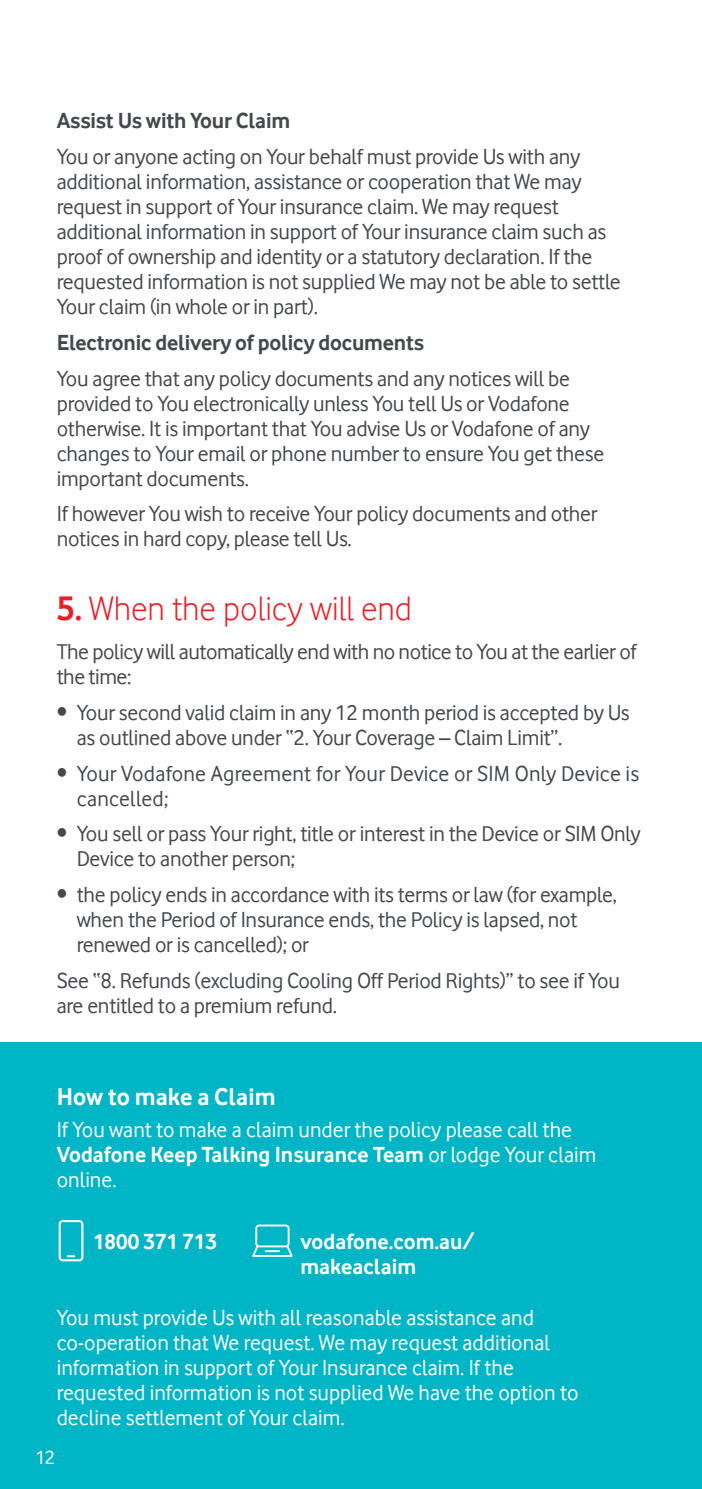
<style>
.page{position:relative;width:702px;height:1489px;background:#fff}
.page>*{position:absolute;margin:0;border:0;box-sizing:border-box;transform-origin:0 0}
.t1{font:35px "Vodafone PTY Lt";color:#ed1d24}
.t2{font:25px "Vodafone PTY Bld";color:#fff}
.t3{font:22.5px/25px "Vodafone PTY Rg";letter-spacing:-.01em;color:#44494d}
.t4{font:22.5px/25px "Vodafone PTY Rg";color:#fff}
.t5{font:22.5px/25px "Vodafone PTY Bld";color:#fff}
.t6{font:22.5px/25px "Vodafone PTY Rg";letter-spacing:.01em;color:#44494d}
.t7{font:22.5px "Vodafone PTY Bld";letter-spacing:-.01em;color:#44494d}
.t8{font:20px "Vodafone PTY Rg";color:#fff}
.s1{font-family:"Vodafone PTY Bld"}
.s2{font-family:"Vodafone PTY Rg"}
</style>
<div class="page">
<div style="left:0;top:1042px;width:702px;height:446px;background:#00b5c6"></div>
<svg style="left:252px;top:1224px;width:41px;height:32px"></svg>
<svg style="left:59px;top:1220px;width:24px;height:41px"></svg>
<p class="t7" style="left:57px;top:108px;width:235px">Assist Us with Your Claim</p>
<p class="t3" style="left:57px;top:144px;width:565px">You or anyone acting on Your behalf must provide Us with any additional information, assistance or cooperation that We may request in support of Your insurance claim. We may request additional information in support of Your insurance claim such as proof of ownership and identity or a statutory declaration. If the requested information is not supplied We may not be able to settle Your claim (in whole or in part).</p>
<p class="t7" style="left:57px;top:329px;width:369px">Electronic delivery of policy documents</p>
<p class="t3" style="left:57px;top:365px;width:549px">You agree that any policy documents and any notices will be provided to You electronically unless You tell Us or Vodafone otherwise. It is important that You advise Us or Vodafone of any changes to Your email or phone number to ensure You get these important documents.</p>
<p class="t3" style="left:57px;top:501px;width:542px">If however You wish to receive Your policy documents and other notices in hard copy, please tell Us.</p>
<h1 class="t1" style="left:57px;top:588px;width:357px"><span class="s1">5.</span> When the policy will end</h1>
<p class="t3" style="left:57px;top:639px;width:581px">The policy will automatically end with no notice to You at the earlier of the time:</p>
<p class="t3" style="left:77px;top:700px;width:554px;text-indent:-20px">• Your second valid claim in any 12 month period is accepted by Us as outlined above under “2. Your Coverage – Claim Limit”.</p>
<p class="t6" style="left:77px;top:760px;width:564px;text-indent:-20px">• Your Vodafone Agreement for Your Device or SIM Only Device is cancelled;</p>
<p class="t3" style="left:77px;top:821px;width:565px;text-indent:-20px">• You sell or pass Your right, title or interest in the Device or SIM Only<br>Device to another person;</p>
<p class="t3" style="left:77px;top:881px;width:541px;text-indent:-20px">• the policy ends in accordance with its terms or law (for example, when the Period of Insurance ends, the Policy is lapsed, not renewed or is cancelled); or</p>
<p class="t3" style="left:57px;top:967px;width:564px">See “8. Refunds (excluding Cooling Off Period Rights)” to see if You are entitled to a premium refund.</p>
<p class="t2" style="left:57px;top:1081px;width:220px">How to make a Claim</p>
<p class="t4" style="left:57px;top:1116px;width:517px">If You want to make a claim under the policy please call the</p>
<p class="t5" style="left:57px;top:1141px;width:541px">Vodafone Keep Talking Insurance Team <span class="s2">or lodge Your claim</span></p>
<p class="t4" style="left:57px;top:1166px;width:61px">online.</p>
<p class="t5" style="left:93px;top:1228px;width:125px">1800 371 713</p>
<p class="t5" style="left:300px;top:1228px;width:175px">vodafone.com.au/ makeaclaim</p>
<p class="t4" style="left:57px;top:1304px;width:523px">You must provide Us with all reasonable assistance and co-operation that We request. We may request additional information in support of Your Insurance claim. If the requested information is not supplied We have the option to decline settlement of Your claim.</p>
<p class="t8" style="left:35px;top:1445px;width:21px">12</p>
</div>
